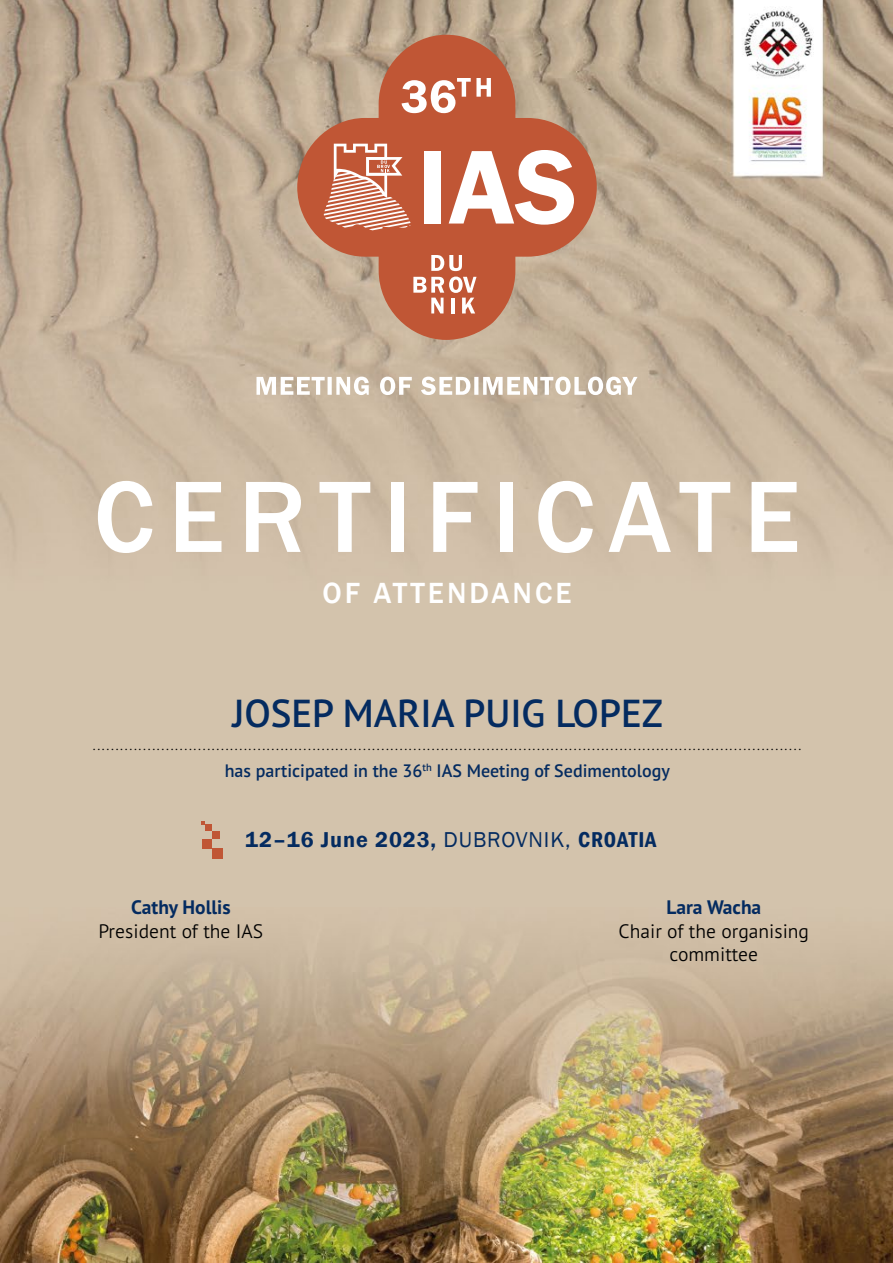
<style>
.page{position:relative;width:893px;height:1263px;background:#fff}
.page>*{position:absolute;margin:0;border:0;box-sizing:border-box;transform-origin:0 0}
.t1{font:500 105px "Franklin Gothic";letter-spacing:.13em;color:#fff}
.t2{font:600 39px "PT Sans Pro";color:#042b60}
.t3{font:500 30px "Franklin Gothic";letter-spacing:.1em;color:#fff}
.t4{font:600 22.05px "Franklin Gothic";letter-spacing:.04em;color:#042b60}
.t5{font:300 19.5px/23.4px "PT Sans Pro";color:#000;text-align:center}
.t6{font:700 19.5px "PT Sans Pro";color:#042b60}
.t7{font:600 18px "PT Sans Pro";color:#042b60}
.t8{font:700 9px "PT Sans";color:#000}
.s1{font-weight:400}
.s2{font-stretch:condensed}
</style>
<div class="page">
<img style="left:0;top:0;width:893px;height:1262px">
<svg style="left:297px;top:35px;width:300px;height:305px;background:#be8266"></svg>
<svg style="left:431px;top:255px;width:31px;height:16px"></svg>
<svg style="left:413px;top:277px;width:63px;height:36px"></svg>
<div style="left:424px;top:151px;width:17px;height:73px;background:#fff"></div>
<svg style="left:449px;top:150px;width:125px;height:75px"></svg>
<svg style="left:402px;top:78px;width:89px;height:35px"></svg>
<svg style="left:324px;top:144px;width:87px;height:86px"></svg>
<svg style="left:256px;top:377px;width:381px;height:18px"></svg>
<div style="left:202px;top:839px;width:10px;height:9px;background:#c05635"></div>
<div style="left:212px;top:831px;width:8px;height:8px;background:#c05635"></div>
<svg style="left:201px;top:821px;width:4px;height:4px"></svg>
<div style="left:205px;top:825px;width:7px;height:6px;background:#c05635"></div>
<div style="left:212px;top:848px;width:11px;height:11px;background:#c05635"></div>
<h1 class="t1" style="left:94px;top:452px;width:708px">CERTIFICATE</h1>
<h3 class="t3" style="left:322px;top:574px;width:251px">OF ATTENDANCE</h3>
<h2 class="t2" style="left:232px;top:688px;width:432px">JOSEP MARIA PUIG LOPEZ</h2>
<p class="t8" style="left:93px;top:741px;width:709px">...........................................................................................................................................................</p>
<h3 class="t7" style="left:225px;top:759px;width:447px">has participated in the 36<sup>th</sup> IAS Meeting of Sedimentology</h3>
<h3 class="t4" style="left:245px;top:826px;width:413px">12–16 June 2023, <span class="s1">DUBROVNIK,</span> <span class="s2">CROATIA</span></h3>
<h3 class="t6" style="left:131px;top:895px;width:101px">Cathy Hollis</h3>
<h3 class="t5" style="left:99px;top:919px;width:166px">President of the IAS</h3>
<h3 class="t6" style="left:666px;top:895px;width:96px">Lara Wacha</h3>
<h3 class="t5" style="left:619px;top:919px;width:192px">Chair of the organising committee</h3>
</div>
